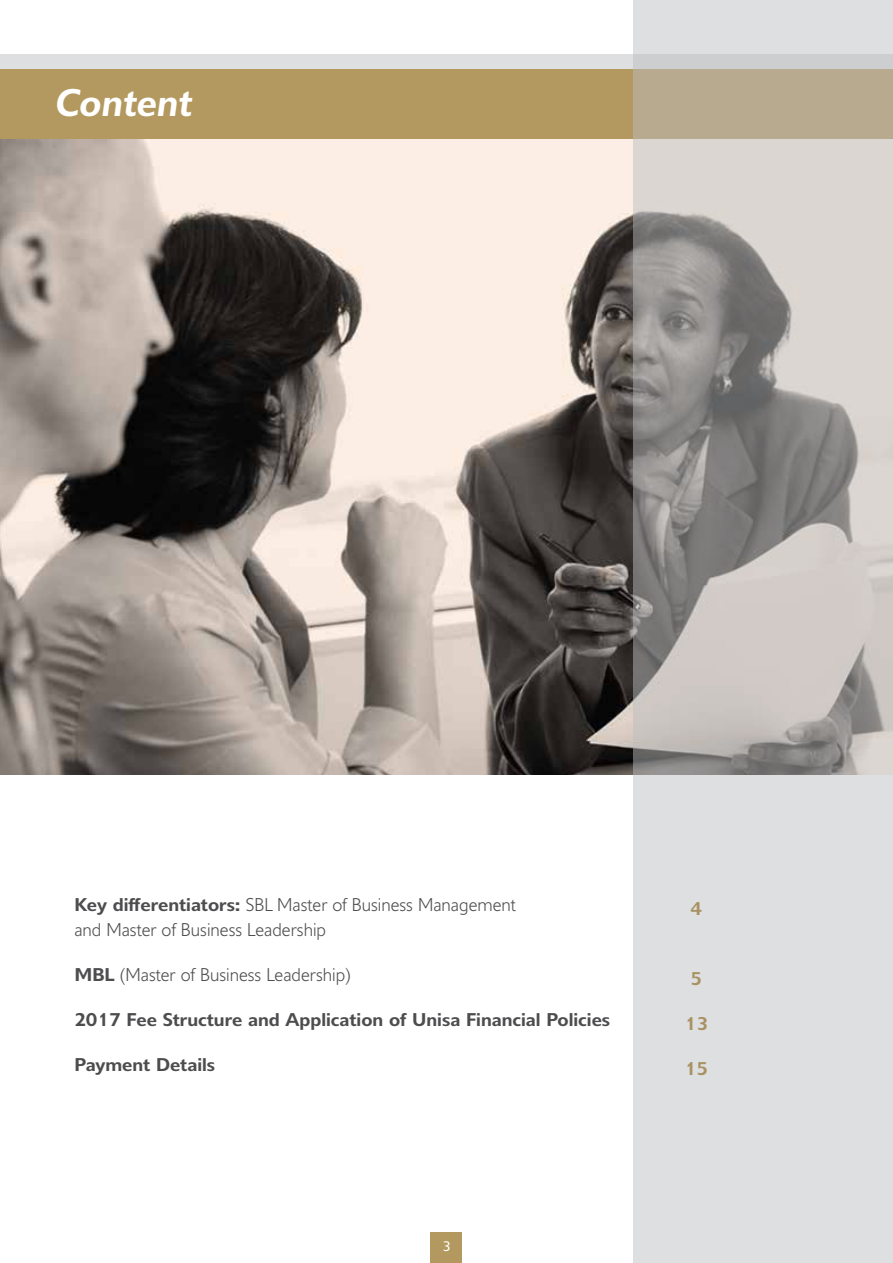
<style>
.page{position:relative;width:893px;height:1263px;background:#fff}
.page>*{position:absolute;margin:0;border:0;box-sizing:border-box;transform-origin:0 0}
.t1{font:italic 600 37.5px "Delargo DT";color:#fff}
.t2{font:300 18px/25.5px "Delargo DT";color:#4d4d4f}
.t3{font:600 18px "Delargo DT";color:#4d4d4f}
.t4{font:600 18px "Delargo DT";color:#a99262}
.t5{font:13.5px "Delargo DT";color:#fff}
.s1{font-weight:600}
</style>
<div class="page">
<div style="left:0;top:54px;width:893px;height:85px;background:#dedfe0"></div>
<div style="left:0;top:69px;width:893px;height:70px;background:#b3995f"></div>
<div style="left:431px;top:1233px;width:31px;height:30px;background:#b3995f"></div>
<img style="left:0;top:139px;width:634px;height:635px">
<svg style="left:634px;top:0;width:259px;height:1263px"></svg>
<h1 class="t1" style="left:54px;top:79px;width:139px">Content</h1>
<p class="t2" style="left:74px;top:891px;width:443px"><span class="s1">Key differentiators:</span> SBL Master of Business Management and Master of Business Leadership</p>
<p class="t2" style="left:74px;top:961px;width:278px"><span class="s1">MBL</span> (Master of Business Leadership)</p>
<p class="t3" style="left:74px;top:1009px;width:537px">2017 Fee Structure and Application of Unisa Financial Policies</p>
<p class="t3" style="left:74px;top:1054px;width:142px">Payment Details</p>
<p class="t5" style="left:442px;top:1237px;width:10px">3</p>
<p class="t4" style="left:691px;top:897px;width:13px">4</p>
<p class="t4" style="left:691px;top:968px;width:13px">5</p>
<p class="t4" style="left:685px;top:1013px;width:25px">13</p>
<p class="t4" style="left:685px;top:1058px;width:25px">15</p>
</div>
